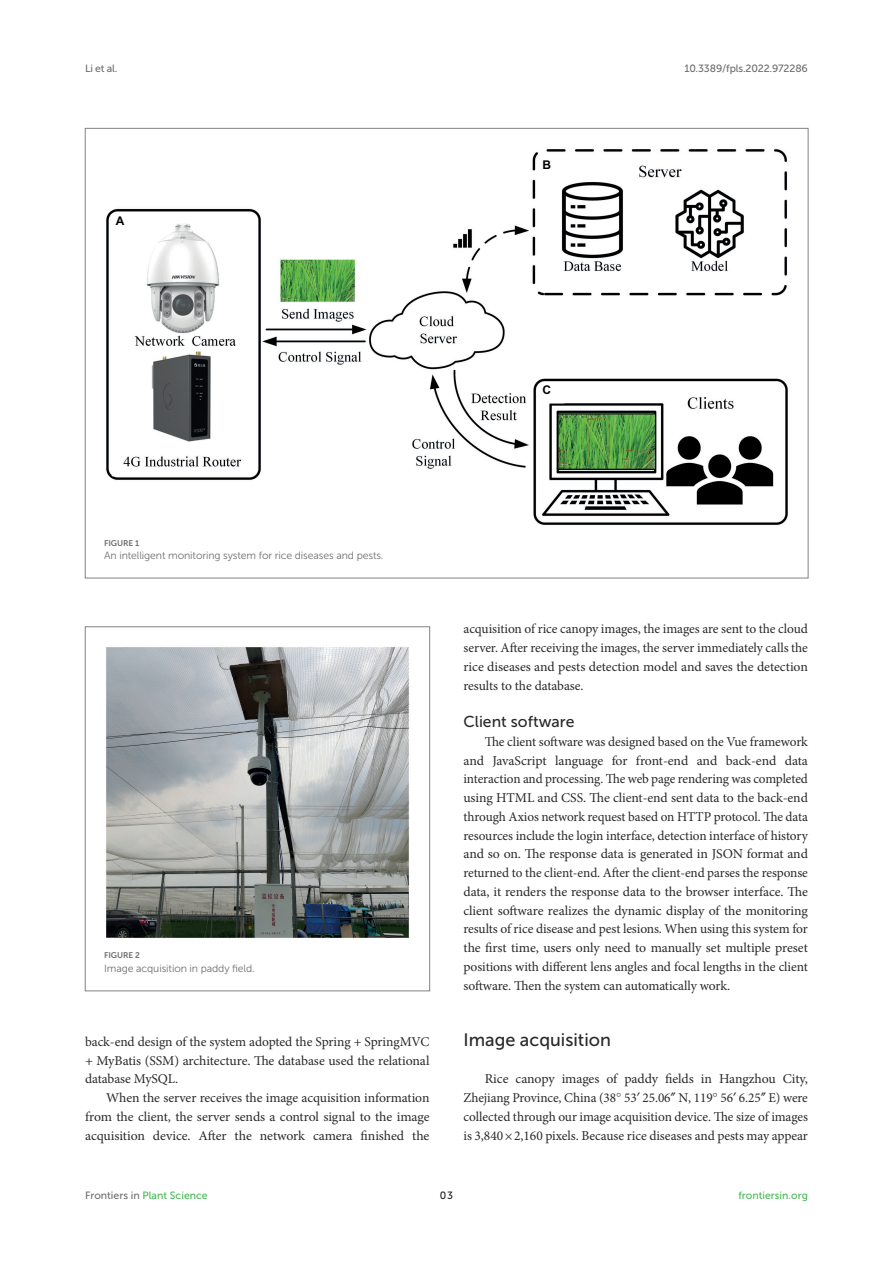
<style>
.page{position:relative;width:893px;height:1263px;background:#fff}
.page>*{position:absolute;margin:0;border:0;box-sizing:border-box;transform-origin:0 0}
.HEAD_2{font:18px "Museo Sans 500";color:#292929}
.HEAD_3{font:15.75px "Museo Sans 500";color:#292929}
.TEXT_FLUSH{font:13.5px/18.8px "Minion Pro";letter-spacing:-.005em;color:#292929;text-align:justify}
.TEXT{font:13.5px/18.8px "Minion Pro";letter-spacing:-.005em;color:#292929;text-align:justify}
.t1{font:700 12px "Arial";color:#000001}
.FIG_LEG{font:10.5px "Museo Sans 300";letter-spacing:-.01em;color:#6f6f70}
.t2{font:10.5px "Museo Sans 500";color:#49b856}
.t3{font:10.5px "Museo Sans 500";letter-spacing:-.015em;color:#6f6f70}
.t4{font:10.5px "Museo Sans 500";color:#231f20}
.FIG_HD{font:8.25px "Museo Sans 700";letter-spacing:-.01em;color:#6f6f70}
.s1{font-family:"STIX"}
.s2{font-family:"Gentium Plus"}
.s3{color:#6f6f70}
</style>
<div class="page">
<img style="left:106px;top:149px;width:682px;height:376px">
<img style="left:106px;top:647px;width:304px;height:291px">
<div style="left:85px;top:627px;width:345px;height:364px;border:1px solid #808285"></div>
<p class="t3" style="left:85px;top:63px;width:34px">Li et al.</p>
<p class="t3" style="left:684px;top:63px;width:125px">10.3389/fpls.2022.972286</p>
<p class="t1" style="left:116px;top:213px;width:10px">A</p>
<p class="t1" style="left:542px;top:156px;width:10px">B</p>
<p class="t1" style="left:542px;top:382px;width:10px">C</p>
<p class="FIG_HD" style="left:104px;top:538px;width:37px">FIGURE 1</p>
<p class="FIG_LEG" style="left:104px;top:550px;width:281px">An intelligent monitoring system for rice diseases and pests.</p>
<p class="FIG_HD" style="left:104px;top:951px;width:37px">FIGURE 2</p>
<p class="FIG_LEG" style="left:104px;top:963px;width:152px">Image acquisition in paddy field.</p>
<p class="TEXT_FLUSH" style="left:85px;top:1032px;width:346px">back-end design of the system adopted the Spring + SpringMVC + MyBatis (SSM) architecture. The database used the relational database MySQL.</p>
<p class="TEXT" style="left:85px;top:1088px;width:346px;text-indent:21px">When the server receives the image acquisition information from the client, the server sends a control signal to the image acquisition device. After the network camera finished the</p>
<p class="TEXT" style="left:463px;top:620px;width:346px">acquisition of rice canopy images, the images are sent to the cloud server. After receiving the images, the server immediately calls the rice diseases and pests detection model and saves the detection results to the database.</p>
<p class="HEAD_3" style="left:463px;top:713px;width:112px">Client software</p>
<p class="TEXT_FLUSH" style="left:463px;top:732px;width:346px;text-indent:21px">The client software was designed based on the Vue framework and JavaScript language for front-end and back-end data interaction and processing. The web page rendering was completed using HTML and CSS. The client-end sent data to the back-end through Axios network request based on HTTP protocol. The data resources include the login interface, detection interface of history and so on. The response data is generated in JSON format and returned to the client-end. After the client-end parses the response data, it renders the response data to the browser interface. The client software realizes the dynamic display of the monitoring results of rice disease and pest lesions. When using this system for the first time, users only need to manually set multiple preset positions with different lens angles and focal lengths in the client software. Then the system can automatically work.</p>
<p class="HEAD_2" style="left:463px;top:1030px;width:149px">Image acquisition</p>
<p class="TEXT_FLUSH" style="left:463px;top:1070px;width:346px;text-indent:21px">Rice canopy images of paddy fields in Hangzhou City, Zhejiang Province, China (38<span class="s1">°</span> 53<span class="s2">′</span> 25.06<span class="s2">″</span> N, 119<span class="s1">°</span> 56<span class="s2">′</span> 6.25<span class="s2">″</span> E) were collected through our image acquisition device. The size of images is 3,840×2,160 pixels. Because rice diseases and pests may appear</p>
<p class="t2" style="left:85px;top:1190px;width:124px"><span class="s3">Frontiers in</span> Plant Science</p>
<p class="t4" style="left:440px;top:1190px;width:15px">03</p>
<p class="t2" style="left:738px;top:1190px;width:71px">frontiersin.org</p>
</div>
